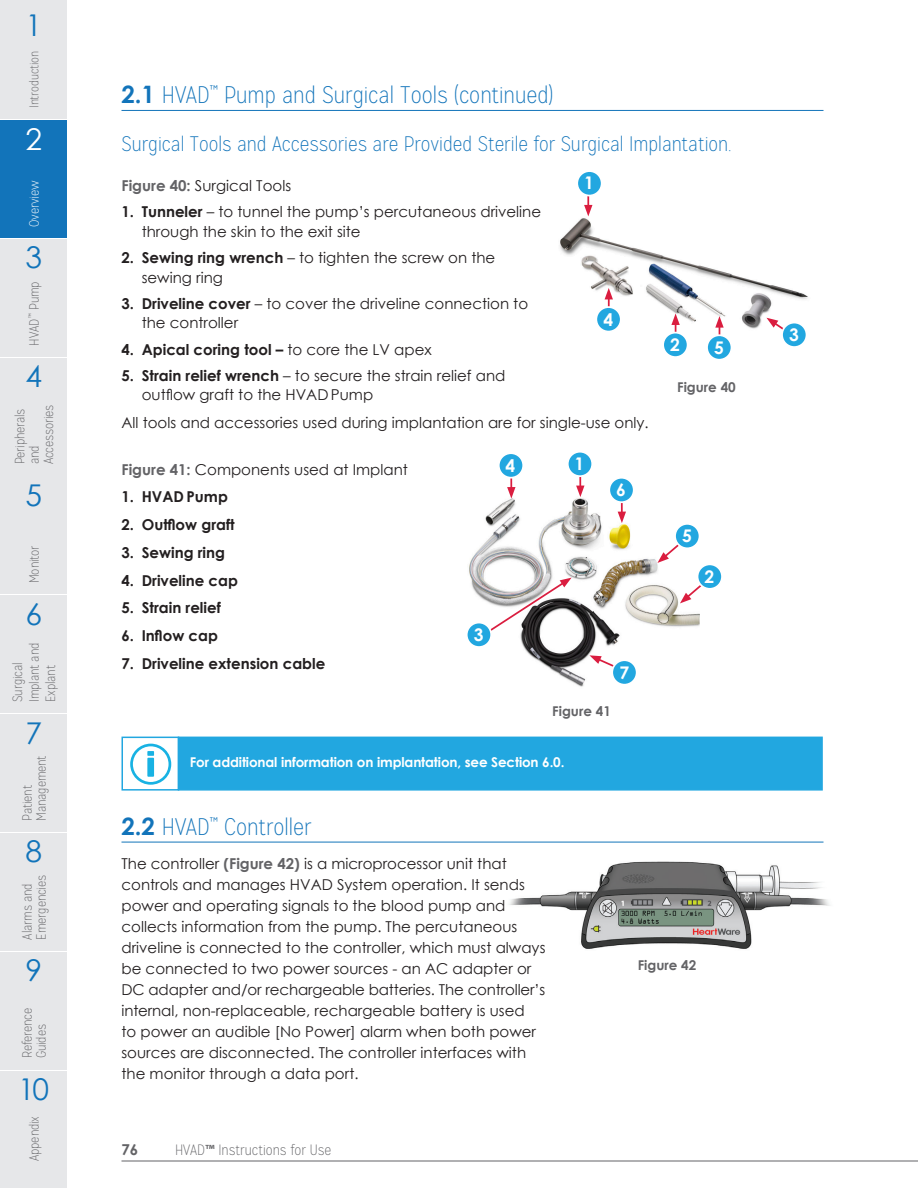
<style>
.page{position:relative;width:918px;height:1188px;background:#fff}
.page>*{position:absolute;margin:0;border:0;box-sizing:border-box;transform-origin:0 0}
.t1{font:30px "Century Gothic";color:#1274ba}
.t2{font:30px "Century Gothic";color:#fff}
.Running_heads{font:100 24px "Mission Gothic";color:#1274ba}
.Large_Blue_Subheads{font:100 21px "Mission Gothic";color:#1274ba}
.t3{font:700 17.4px "Century Gothic";color:#fff}
.Body_Copy{font:15px/21px "Century Gothic";color:#231f20}
.t4{font:700 15px "Century Gothic";color:#231f20}
.Table_Headers_-_Gray{font:15px "Century Gothic";color:#231f20}
.t5{font:100 15px "Mission Gothic";color:#636366}
.t6{font:700 15px "Century Gothic";color:#636366}
.t7{font:100 13.5px/14.2px "Mission Gothic";letter-spacing:-.01em;color:#636366}
.Body_Copy-2{font:700 13.5px "Century Gothic";letter-spacing:-.01em;color:#fff}
.Figure_Text{font:700 13.5px "Century Gothic";color:#636366}
.t8{font:100 13.5px "Mission Gothic";letter-spacing:-.01em;color:#fff}
.t9{font:100 12.75px "Mission Gothic";letter-spacing:-.01em;color:#636366}
.s1{font-family:"Century Gothic";font-weight:700}
.s2{font-weight:700;color:#636366}
.s3{font-weight:700}
.s4{font-weight:400}
.s5{font-family:"Myriad Pro";font-weight:600}
</style>
<div class="page">
<div style="left:0;top:1071px;width:68px;height:117px;background:#e6e7e9"></div>
<div style="left:0;top:952px;width:68px;height:117px;background:#e6e7e9"></div>
<div style="left:0;top:833px;width:68px;height:117px;background:#e6e7e9"></div>
<div style="left:0;top:714px;width:68px;height:118px;background:#e6e7e9"></div>
<div style="left:0;top:596px;width:68px;height:117px;background:#e6e7e9"></div>
<div style="left:0;top:477px;width:68px;height:117px;background:#e6e7e9"></div>
<div style="left:0;top:358px;width:68px;height:117px;background:#e6e7e9"></div>
<div style="left:0;top:239px;width:68px;height:117px;background:#e6e7e9"></div>
<div style="left:0;top:120px;width:68px;height:118px;background:#1274ba"></div>
<div style="left:0;top:0;width:68px;height:119px;background:#e6e7e9"></div>
<img style="left:509px;top:861px;width:321px;height:88px">
<hr style="left:122px;top:1161px;width:796px;height:1px;background:#636366">
<hr style="left:122px;top:110px;width:702px;height:1px;background:#1274ba">
<hr style="left:122px;top:842px;width:702px;height:1px;background:#1274ba">
<img style="left:559px;top:205px;width:249px;height:124px">
<svg style="left:605px;top:288px;width:8px;height:19px"></svg>
<div style="left:596px;top:307px;width:25px;height:25px;background:#22a7e0;border-radius:50%"></div>
<div style="left:595px;top:306px;width:27px;height:26px;border:2px solid #fff;border-radius:50%"></div>
<svg style="left:715px;top:316px;width:9px;height:18px"></svg>
<div style="left:707px;top:335px;width:25px;height:25px;background:#22a7e0;border-radius:50%"></div>
<div style="left:706px;top:334px;width:26px;height:27px;border:2px solid #fff;border-radius:50%"></div>
<svg style="left:671px;top:313px;width:9px;height:19px"></svg>
<div style="left:663px;top:333px;width:25px;height:24px;background:#22a7e0;border-radius:50%"></div>
<div style="left:662px;top:332px;width:26px;height:26px;border:2px solid #fff;border-radius:50%"></div>
<svg style="left:584px;top:196px;width:8px;height:20px"></svg>
<div style="left:577px;top:171px;width:25px;height:25px;background:#22a7e0;border-radius:50%"></div>
<div style="left:576px;top:170px;width:27px;height:26px;border:2px solid #fff;border-radius:50%"></div>
<svg style="left:766px;top:318px;width:20px;height:11px"></svg>
<div style="left:782px;top:323px;width:25px;height:24px;background:#22a7e0;border-radius:50%"></div>
<div style="left:781px;top:322px;width:26px;height:26px;border:2px solid #fff;border-radius:50%"></div>
<img style="left:469px;top:498px;width:230px;height:189px">
<div style="left:178px;top:737px;width:645px;height:54px;background:#22a7e0;border:2px solid #22a7e0"></div>
<svg style="left:130px;top:744px;width:41px;height:41px"></svg>
<div style="left:122px;top:737px;width:57px;height:54px;border:2px solid #22a7e0"></div>
<svg style="left:657px;top:535px;width:33px;height:28px"></svg>
<div style="left:675px;top:524px;width:25px;height:24px;background:#22a7e0;border-radius:50%"></div>
<div style="left:674px;top:523px;width:26px;height:26px;border:2px solid #fff;border-radius:50%"></div>
<svg style="left:618px;top:502px;width:8px;height:21px"></svg>
<div style="left:609px;top:478px;width:25px;height:24px;background:#22a7e0;border-radius:50%"></div>
<div style="left:608px;top:477px;width:27px;height:26px;border:2px solid #fff;border-radius:50%"></div>
<svg style="left:680px;top:576px;width:22px;height:27px"></svg>
<div style="left:698px;top:564px;width:24px;height:25px;background:#22a7e0;border-radius:50%"></div>
<div style="left:697px;top:563px;width:26px;height:27px;border:2px solid #fff;border-radius:50%"></div>
<svg style="left:576px;top:477px;width:9px;height:20px"></svg>
<div style="left:568px;top:452px;width:24px;height:24px;background:#22a7e0;border-radius:50%"></div>
<div style="left:567px;top:451px;width:26px;height:26px;border:2px solid #fff;border-radius:50%"></div>
<svg style="left:507px;top:479px;width:9px;height:20px"></svg>
<div style="left:499px;top:453px;width:24px;height:25px;background:#22a7e0;border-radius:50%"></div>
<div style="left:498px;top:452px;width:26px;height:27px;border:2px solid #fff;border-radius:50%"></div>
<svg style="left:589px;top:655px;width:27px;height:13px"></svg>
<div style="left:612px;top:660px;width:25px;height:25px;background:#22a7e0;border-radius:50%"></div>
<div style="left:611px;top:659px;width:27px;height:27px;border:2px solid #fff;border-radius:50%"></div>
<svg style="left:488px;top:578px;width:84px;height:55px"></svg>
<div style="left:467px;top:623px;width:24px;height:24px;background:#22a7e0;border-radius:50%"></div>
<div style="left:466px;top:622px;width:26px;height:26px;border:2px solid #fff;border-radius:50%"></div>
<h1 class="t1" style="left:25px;top:4px;width:18px">1</h1>
<p class="t9" style="left:27px;top:108px;width:58px;rotate:-90deg">Introduction</p>
<h1 class="t2" style="left:25px;top:118px;width:18px">2</h1>
<p class="t8" style="left:26px;top:227px;width:48px;rotate:-90deg">Overview</p>
<h1 class="t1" style="left:25px;top:237px;width:18px">3</h1>
<p class="t7" style="left:27px;top:346px;width:66px;rotate:-90deg">HVAD <sup>™</sup> Pump</p>
<h1 class="t1" style="left:25px;top:355px;width:18px">4</h1>
<p class="t7" style="left:13px;top:464px;width:61px;rotate:-90deg">Peripherals and<br>Accessories</p>
<h1 class="t1" style="left:25px;top:474px;width:18px">5</h1>
<p class="t7" style="left:27px;top:583px;width:39px;rotate:-90deg">Monitor</p>
<h1 class="t1" style="left:25px;top:593px;width:18px">6</h1>
<p class="t7" style="left:10px;top:702px;width:61px;line-height:16.5px;rotate:-90deg">Surgical<br>Implant and<br>Explant</p>
<h1 class="t1" style="left:25px;top:712px;width:18px">7</h1>
<p class="t7" style="left:20px;top:821px;width:67px;rotate:-90deg">Patient<br>Management</p>
<h1 class="t1" style="left:25px;top:831px;width:18px">8</h1>
<p class="t7" style="left:20px;top:940px;width:66px;rotate:-90deg">Alarms and<br>Emergencies</p>
<h1 class="t1" style="left:25px;top:949px;width:18px">9</h1>
<p class="t7" style="left:20px;top:1058px;width:52px;rotate:-90deg">Reference<br>Guides</p>
<h1 class="t1" style="left:18px;top:1068px;width:32px">10</h1>
<p class="t7" style="left:27px;top:1161px;width:46px;rotate:-90deg">Appendix</p>
<p class="Running_heads" style="left:122px;top:81px;width:434px"><span class="s1">2.1</span> HVAD<sup>™</sup> Pump and Surgical Tools (continued)</p>
<p class="Large_Blue_Subheads" style="left:122px;top:132px;width:612px">Surgical Tools and Accessories are Provided Sterile for Surgical Implantation.</p>
<p class="Table_Headers_-_Gray" style="left:122px;top:175px;width:171px"><span class="s2">Figure 40:</span> Surgical Tools</p>
<p class="Body_Copy" style="left:142px;top:202px;width:401px;line-height:19.5px;text-indent:-20px"><span class="s3">1. Tunneler</span> – to tunnel the pump’s percutaneous driveline through the skin to the exit site</p>
<p class="Body_Copy" style="left:142px;top:248px;width:355px;line-height:19.5px;text-indent:-20px"><span class="s3">2. Sewing ring wrench</span> – to tighten the screw on the sewing ring</p>
<p class="Body_Copy" style="left:142px;top:294px;width:388px;line-height:19.5px;text-indent:-20px"><span class="s3">3. Driveline cover</span> – to cover the driveline connection to the controller</p>
<p class="t4" style="left:122px;top:338px;width:312px">4. Apical coring tool – <span class="s4">to core the LV apex</span></p>
<p class="Body_Copy" style="left:142px;top:366px;width:365px;line-height:19.5px;text-indent:-20px"><span class="s3">5. Strain relief wrench</span> – to secure the strain relief and outflow graft to the HVAD Pump</p>
<p class="Body_Copy" style="left:122px;top:412px;width:529px">All tools and accessories used during implantation are for single-use only.</p>
<p class="Table_Headers_-_Gray" style="left:122px;top:459px;width:288px"><span class="s2">Figure 41:</span> Components used at Implant</p>
<p class="t4" style="left:122px;top:486px;width:108px">1. HVAD Pump</p>
<p class="t4" style="left:122px;top:513px;width:115px">2. Outflow graft</p>
<p class="t4" style="left:122px;top:541px;width:105px">3. Sewing ring</p>
<p class="t4" style="left:122px;top:569px;width:118px">4. Driveline cap</p>
<p class="t4" style="left:122px;top:597px;width:101px">5. Strain relief</p>
<p class="t4" style="left:122px;top:624px;width:98px">6. Inflow cap</p>
<p class="t4" style="left:122px;top:652px;width:205px">7. Driveline extension cable</p>
<p class="t3" style="left:584px;top:170px;width:11px">1</p>
<p class="t3" style="left:603px;top:306px;width:11px">4</p>
<p class="t3" style="left:670px;top:332px;width:11px">2</p>
<p class="t3" style="left:714px;top:334px;width:11px">5</p>
<p class="Figure_Text" style="left:677px;top:377px;width:60px">Figure 40</p>
<p class="t3" style="left:506px;top:452px;width:11px">4</p>
<p class="t3" style="left:575px;top:451px;width:11px">1</p>
<p class="t3" style="left:616px;top:477px;width:11px">6</p>
<p class="t3" style="left:682px;top:523px;width:11px">5</p>
<p class="t3" style="left:705px;top:563px;width:11px">2</p>
<p class="t3" style="left:474px;top:621px;width:11px">3</p>
<p class="t3" style="left:619px;top:659px;width:11px">7</p>
<p class="Figure_Text" style="left:552px;top:701px;width:60px">Figure 41</p>
<p class="Body_Copy-2" style="left:190px;top:752px;width:376px">For additional information on implantation, see Section 6.0.</p>
<p class="Running_heads" style="left:122px;top:813px;width:192px"><span class="s1">2.2</span> HVAD<sup>™</sup> Controller</p>
<p class="Body_Copy" style="left:122px;top:853px;width:426px">The controller <span class="s2">(Figure 42)</span> is a microprocessor unit that controls and manages HVAD System operation. It sends power and operating signals to the blood pump and collects information from the pump. The percutaneous driveline is connected to the controller, which must always be connected to two power sources - an AC adapter or DC adapter and/or rechargeable batteries. The controller’s internal, non-replaceable, rechargeable battery is used<br>to power an audible [No Power] alarm when both power sources are disconnected. The controller interfaces with the monitor through a data port.</p>
<p class="t6" style="left:122px;top:1138px;width:18px">76</p>
<p class="t5" style="left:175px;top:1141px;width:158px">HVAD<span class="s5">™</span> Instructions for Use</p>
<p class="Figure_Text" style="left:638px;top:955px;width:60px">Figure 42</p>
<p class="t3" style="left:789px;top:321px;width:11px">3</p>
</div>
